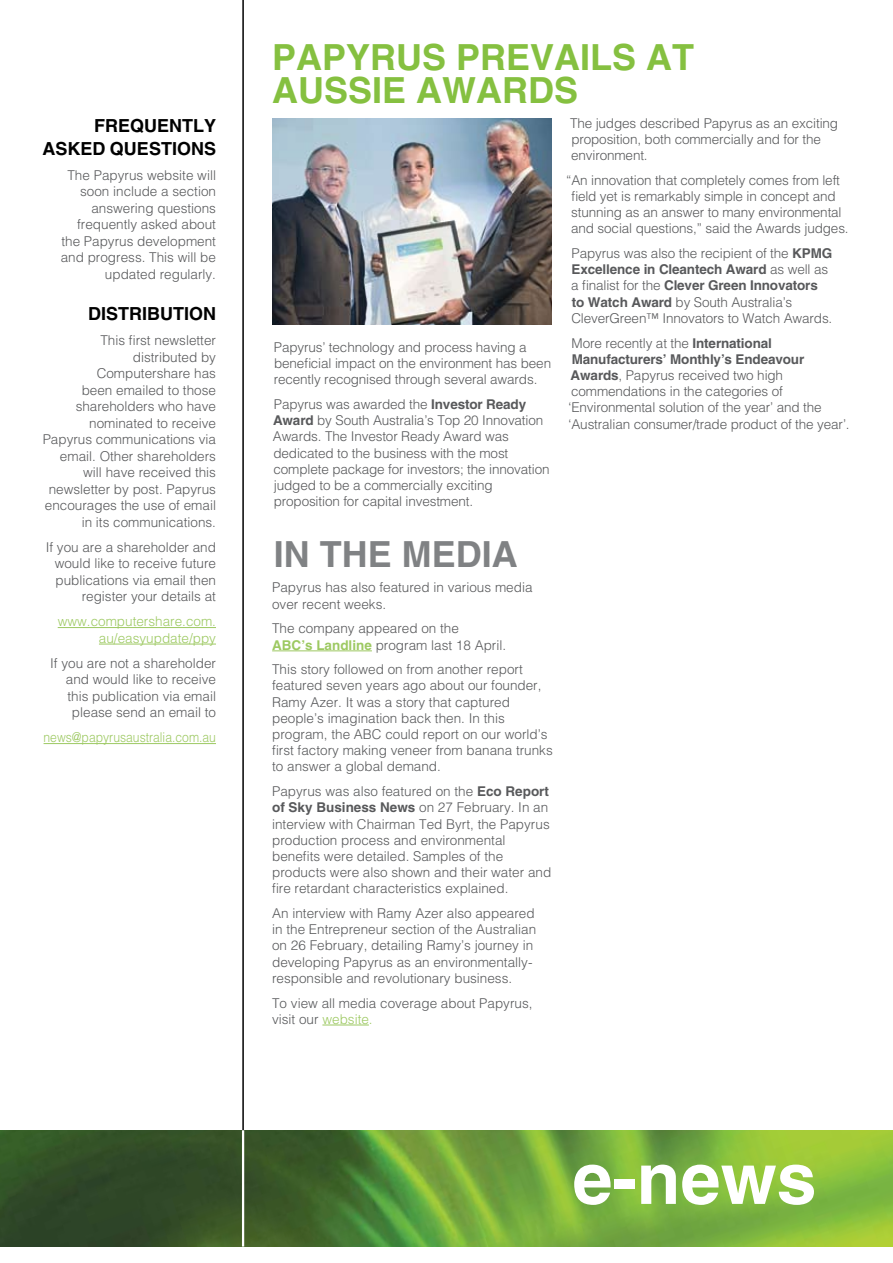
<style>
.page{position:relative;width:893px;height:1263px;background:#fff}
.page>*{position:absolute;margin:0;border:0;box-sizing:border-box;transform-origin:0 0}
.t1{font:700 72px "Helvetica";color:#fff}
.t2{font:700 36px/33px "Helvetica";color:#85c040}
.t3{font:700 36px "Helvetica";color:#808284}
.t4{font:700 18px/22.5px "Helvetica";color:#000;text-align:right}
.t5{font:300 13.5px/16.2px "Helvetica";color:#58595b}
.t6{font:300 13.5px/16.5px "Helvetica";color:#9dc962;text-align:right}
.t7{font:300 13.5px "Helvetica";color:#9dc962;scale:.9 1}
.s1{font-weight:700}
.s2{font-weight:700;color:#9dc962}
.s3{color:#9dc962}
</style>
<div class="page">
<img style="left:272px;top:118px;width:279px;height:206px">
<hr style="left:242px;top:0;width:2px;height:1195px;background:#000">
<img style="left:0;top:1130px;width:893px;height:116px">
<hr style="left:242px;top:1130px;width:2px;height:116px;background:#fff">
<hr style="left:272px;top:650px;width:100px;height:1px;background:#9dc962">
<hr style="left:322px;top:1024px;width:47px;height:1px;background:#9dc962">
<hr style="left:58px;top:627px;width:158px;height:1px;background:#9dc962">
<hr style="left:99px;top:644px;width:117px;height:1px;background:#9dc962">
<hr style="left:44px;top:743px;width:172px;height:1px;background:#9dc962">
<h3 class="t4" style="left:43px;top:114px;width:175px">FREQUENTLY<br>ASKED QUESTIONS</h3>
<p class="t5" style="left:61px;top:166px;width:157px;text-align:right">The Papyrus website will soon include a section answering questions frequently asked about the Papyrus development and progress. This will be updated regularly.</p>
<h3 class="t4" style="left:88px;top:302px;width:129px">DISTRIBUTION</h3>
<p class="t5" style="left:43px;top:332px;width:175px;text-align:right">This first newsletter distributed by<br>Computershare has<br>been emailed to those shareholders who have nominated to receive<br>Papyrus communications via email. Other shareholders will have received this newsletter by post. Papyrus encourages the use of email in its communications.</p>
<p class="t5" style="left:46px;top:538px;width:172px;text-align:right">If you are a shareholder and would like to receive future publications via email then register your details at</p>
<p class="t6" style="left:58px;top:613px;width:160px">www.computershare.com. au/easyupdate/ppy</p>
<p class="t5" style="left:50px;top:654px;width:167px;text-align:right">If you are not a shareholder and would like to receive this publication via email please send an email to</p>
<p class="t7" style="left:44px;top:729px;width:193px">news@papyrusaustralia.com.au</p>
<h2 class="t2" style="left:272px;top:41px;width:424px">PAPYRUS PREVAILS AT<br>AUSSIE AWARDS</h2>
<p class="t5" style="left:274px;top:339px;width:279px">Papyrus’ technology and process having a beneficial impact on the environment has been recently recognised through several awards.</p>
<p class="t5" style="left:273px;top:396px;width:278px">Papyrus was awarded the <span class="s1">Investor Ready Award</span> by South Australia’s Top 20 Innovation Awards. The Investor Ready Award was dedicated to the business with the most complete package for investors; the innovation judged to be a commercially exciting proposition for capital investment.</p>
<h2 class="t3" style="left:274px;top:532px;width:246px">IN THE MEDIA</h2>
<p class="t5" style="left:272px;top:579px;width:262px">Papyrus has also featured in various media over recent weeks.</p>
<p class="t5" style="left:272px;top:620px;width:236px">The company appeared on the<br><span class="s2">ABC’s Landline</span> program last 18 April.</p>
<p class="t5" style="left:272px;top:661px;width:282px">This story followed on from another report featured seven years ago about our founder, Ramy Azer. It was a story that captured people’s imagination back then. In this program, the ABC could report on our world’s first factory making veneer from banana trunks to answer a global demand.</p>
<p class="t5" style="left:272px;top:783px;width:281px">Papyrus was also featured on the <span class="s1">Eco Report of Sky Business News</span> on 27 February. In an interview with Chairman Ted Byrt, the Papyrus production process and environmental benefits were detailed. Samples of the products were also shown and their water and fire retardant characteristics explained.</p>
<p class="t5" style="left:272px;top:905px;width:266px">An interview with Ramy Azer also appeared in the Entrepreneur section of the Australian on 26 February, detailing Ramy’s journey in developing Papyrus as an environmentally&shy;responsible and revolutionary business.</p>
<p class="t5" style="left:272px;top:994px;width:262px">To view all media coverage about Papyrus, visit our <span class="s3">website.</span></p>
<p class="t5" style="left:570px;top:114px;width:270px">The judges described Papyrus as an exciting proposition, both commercially and for the environment.</p>
<p class="t5" style="left:571px;top:171px;width:279px;text-indent:-5px">“An innovation that completely comes from left field yet is remarkably simple in concept and stunning as an answer to many environmental and social questions,” said the Awards judges.</p>
<p class="t5" style="left:571px;top:245px;width:263px">Papyrus was also the recipient of the <span class="s1">KPMG Excellence in Cleantech Award</span> as well as a finalist for the <span class="s1">Clever Green Innovators to Watch Award</span> by South Australia’s CleverGreen™ Innovators to Watch Awards.</p>
<p class="t5" style="left:569px;top:334px;width:283px">More recently at the <span class="s1">International Manufacturers’ Monthly’s Endeavour Awards</span>, Papyrus received two high commendations in the categories of ‘Environmental solution of the year’ and the ‘Australian consumer/trade product of the year’.</p>
<h1 class="t1" style="left:572px;top:1134px;width:246px">e-news</h1>
</div>
